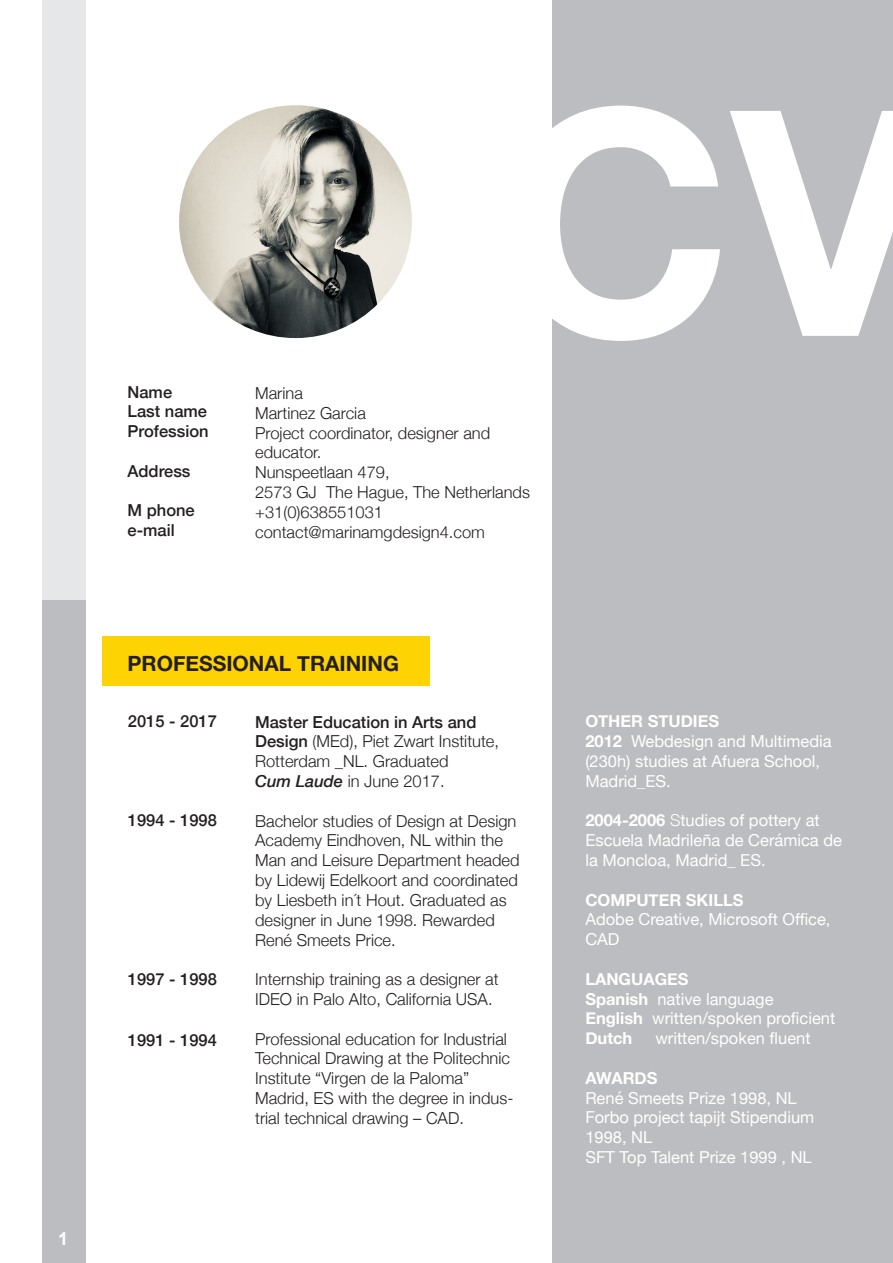
<style>
.page{position:relative;width:893px;height:1263px;background:#fff}
.page>*{position:absolute;margin:0;border:0;box-sizing:border-box;transform-origin:0 0}
.t1{font:700 315px "Helvetica Neue";color:#fff}
.t2{font:700 21px "Helvetica Neue";color:#231f20}
.t3{font:700 18px "Arial";color:#fff}
.t4{font:300 16.5px/19.8px "Helvetica Neue";color:#231f20}
.t5{font:16.5px/19.8px "Helvetica Neue";color:#fff}
.t6{font:500 16.5px "Helvetica Neue";color:#231f20}
.t7{font:700 16.5px "Helvetica Neue";color:#fff}
.s1{font-weight:500}
.s2{font-weight:500;font-style:italic}
.s3{font-weight:700}
.s4{font-weight:300}
</style>
<div class="page">
<div style="left:102px;top:636px;width:327px;height:49px;background:#fed304"></div>
<div style="left:553px;top:0;width:340px;height:1263px;background:#bcbdc0"></div>
<div style="left:42px;top:0;width:44px;height:652px;background:#e6e7e9"></div>
<div style="left:43px;top:600px;width:43px;height:663px;background:#bcbdc0"></div>
<img style="left:179px;top:105px;width:233px;height:233px;border-radius:116px">
<p class="t3" style="left:58px;top:1227px;width:12px">1</p>
<p class="t6" style="left:128px;top:378px;width:46px">Name</p>
<p class="t6" style="left:128px;top:398px;width:81px">Last name</p>
<p class="t6" style="left:128px;top:418px;width:83px">Profession</p>
<p class="t6" style="left:128px;top:458px;width:64px">Address</p>
<p class="t6" style="left:128px;top:497px;width:69px">M phone</p>
<p class="t6" style="left:128px;top:517px;width:49px">e-mail</p>
<p class="t1" style="left:499px;top:-24px;width:433px">CV</p>
<p class="t4" style="left:255px;top:382px;width:49px">Marina</p>
<p class="t4" style="left:255px;top:402px;width:112px">Martinez Garcia</p>
<p class="t4" style="left:255px;top:422px;width:237px">Project coordinator, designer and</p>
<p class="t4" style="left:255px;top:441px;width:68px">educator.</p>
<p class="t4" style="left:255px;top:461px;width:136px">Nunspeetlaan 479,</p>
<p class="t4" style="left:255px;top:481px;width:276px">2573 GJ The Hague, The Netherlands</p>
<p class="t4" style="left:255px;top:501px;width:129px">+31(0)638551031</p>
<p class="t4" style="left:255px;top:521px;width:231px">contact@marinamgdesign4.com</p>
<p class="t2" style="left:128px;top:647px;width:273px">PROFESSIONAL TRAINING</p>
<p class="t6" style="left:128px;top:708px;width:90px">2015 - 2017</p>
<p class="t6" style="left:128px;top:807px;width:90px">1994 - 1998</p>
<p class="t6" style="left:128px;top:965px;width:90px">1997 - 1998</p>
<p class="t6" style="left:128px;top:1027px;width:90px">1991 - 1994</p>
<p class="t4" style="left:255px;top:711px;width:245px"><span class="s1">Master Education in Arts and<br>Design</span> (MEd), Piet Zwart Institute,<br>Rotterdam _NL. Graduated</p>
<p class="t4" style="left:255px;top:770px;width:191px"><span class="s2">Cum Laude</span> in June 2017.</p>
<p class="t4" style="left:255px;top:810px;width:266px">Bachelor studies of Design at Design<br>Academy Eindhoven, NL within the<br>Man and Leisure Department headed by Lidewij Edelkoort and coordinated by Liesbeth in´t Hout. Graduated as designer in June 1998. Rewarded<br>René Smeets Price.</p>
<p class="t4" style="left:255px;top:968px;width:245px">Internship training as a designer at<br>IDEO in Palo Alto, California USA.</p>
<p class="t4" style="left:255px;top:1027px;width:256px">Professional education for Industrial<br>Technical Drawing at the Politechnic<br>Institute “Virgen de la Paloma”</p>
<p class="t4" style="left:255px;top:1087px;width:260px">Madrid, ES with the degree in indus&shy;trial technical drawing – CAD.</p>
<p class="t7" style="left:585px;top:708px;width:135px">OTHER STUDIES</p>
<p class="t5" style="left:585px;top:732px;width:248px"><span class="s3">2012</span> Webdesign and Multimedia (230h) studies at Afuera School,<br>Madrid_ES.</p>
<p class="t5" style="left:585px;top:811px;width:258px"><span class="s3">2004-2006</span> <span class="s4">S</span>tudies of pottery at<br>Escuela Madrileña de Cerámica de la Moncloa, Madrid_ ES.</p>
<p class="t7" style="left:585px;top:887px;width:160px">COMPUTER SKILLS</p>
<p class="t5" style="left:585px;top:910px;width:247px">Adobe Creative, Microsoft Office,<br>CAD</p>
<p class="t7" style="left:585px;top:966px;width:105px">LANGUAGES</p>
<p class="t5" style="left:585px;top:990px;width:190px"><span class="s3">Spanish</span> native language</p>
<p class="t5" style="left:585px;top:1009px;width:251px"><span class="s3">English</span> written/spoken proficient</p>
<p class="t7" style="left:585px;top:1025px;width:49px">Dutch</p>
<p class="t5" style="left:655px;top:1029px;width:157px">written/spoken fluent</p>
<p class="t7" style="left:585px;top:1065px;width:74px">AWARDS</p>
<p class="t5" style="left:585px;top:1089px;width:213px">René Smeets Prize 1998, NL</p>
<p class="t5" style="left:585px;top:1108px;width:230px">Forbo project tapijt Stipendium<br>1998, NL</p>
<p class="t5" style="left:585px;top:1148px;width:228px">SFT Top Talent Prize 1999 , NL</p>
</div>
